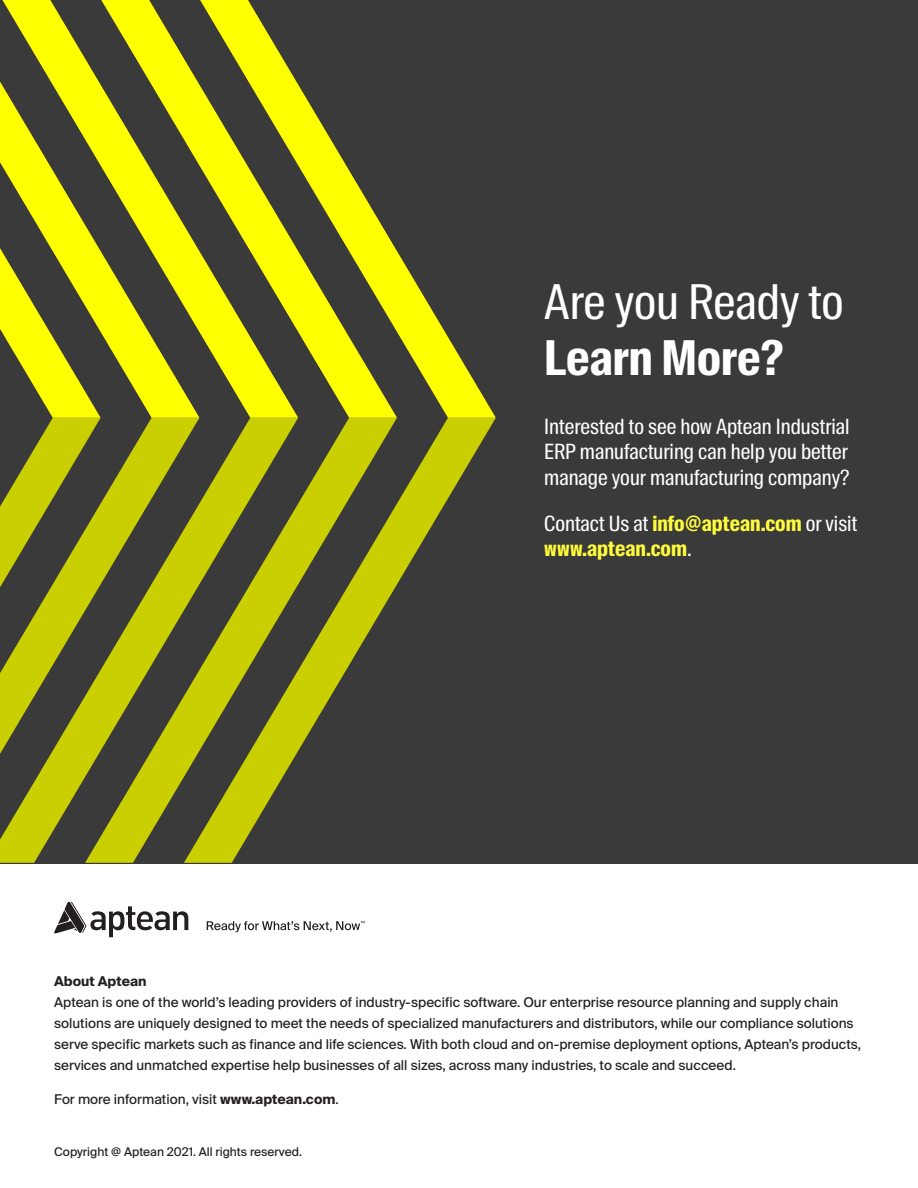
<style>
.page{position:relative;width:918px;height:1188px;background:#fff}
.page>*{position:absolute;margin:0;border:0;box-sizing:border-box;transform-origin:0 0}
.t1{font:48px "Suisse Intl Cond";color:#fff}
.t2{font:700 48px "Suisse Intl Cond";color:#fff}
.t3{font:21px/25.5px "Suisse Intl Cond";color:#fff;text-align:justify}
.t4{font:700 21px/25.5px "Suisse Intl Cond";color:#fffc3b}
.t5{font:13.5px/21px "Suisse Intl";color:#231f20}
.t6{font:700 13.5px "Suisse Intl";color:#231f20}
.t7{font:12px "Suisse Intl";color:#231f20}
.s1{font-weight:400;color:#fff}
.s2{font-weight:700}
</style>
<div class="page">
<svg style="left:54px;top:902px;width:134px;height:35px"></svg>
<svg style="left:207px;top:921px;width:158px;height:11px"></svg>
<div style="left:0;top:0;width:918px;height:864px;background:#3a3a3a"></div>
<svg style="left:397px;top:418px;width:99px;height:166px"></svg>
<svg style="left:397px;top:251px;width:99px;height:167px"></svg>
<svg style="left:298px;top:418px;width:99px;height:333px"></svg>
<svg style="left:298px;top:84px;width:99px;height:334px"></svg>
<svg style="left:199px;top:418px;width:99px;height:445px"></svg>
<svg style="left:199px;top:0;width:99px;height:418px"></svg>
<svg style="left:101px;top:418px;width:98px;height:445px"></svg>
<svg style="left:101px;top:0;width:98px;height:418px"></svg>
<svg style="left:0;top:418px;width:101px;height:445px"></svg>
<svg style="left:0;top:0;width:101px;height:418px"></svg>
<h1 class="t1" style="left:544px;top:274px;width:301px">Are you Ready to</h1>
<h1 class="t2" style="left:544px;top:330px;width:241px">Learn More?</h1>
<h2 class="t3" style="left:544px;top:414px;width:307px">Interested to see how Aptean Industrial ERP manufacturing can help you better manage your manufacturing company?</h2>
<h2 class="t4" style="left:544px;top:511px;width:315px"><span class="s1">Contact Us at</span> info@aptean.com <span class="s1">or visit </span>www.aptean.com<span class="s1">.</span></h2>
<p class="t6" style="left:54px;top:973px;width:94px">About Aptean</p>
<p class="t5" style="left:54px;top:991px;width:808px">Aptean is one of the world’s leading providers of industry-specific software. Our enterprise resource planning and supply chain solutions are uniquely designed to meet the needs of specialized manufacturers and distributors, while our compliance solutions serve specific markets such as finance and life sciences. With both cloud and on-premise deployment options, Aptean’s products, services and unmatched expertise help businesses of all sizes, across many industries, to scale and succeed.</p>
<p class="t5" style="left:54px;top:1089px;width:286px">For more information, visit <span class="s2">www.aptean.com</span>.</p>
<p class="t7" style="left:54px;top:1145px;width:249px">Copyright @ Aptean 2021. All rights reserved.</p>
</div>
